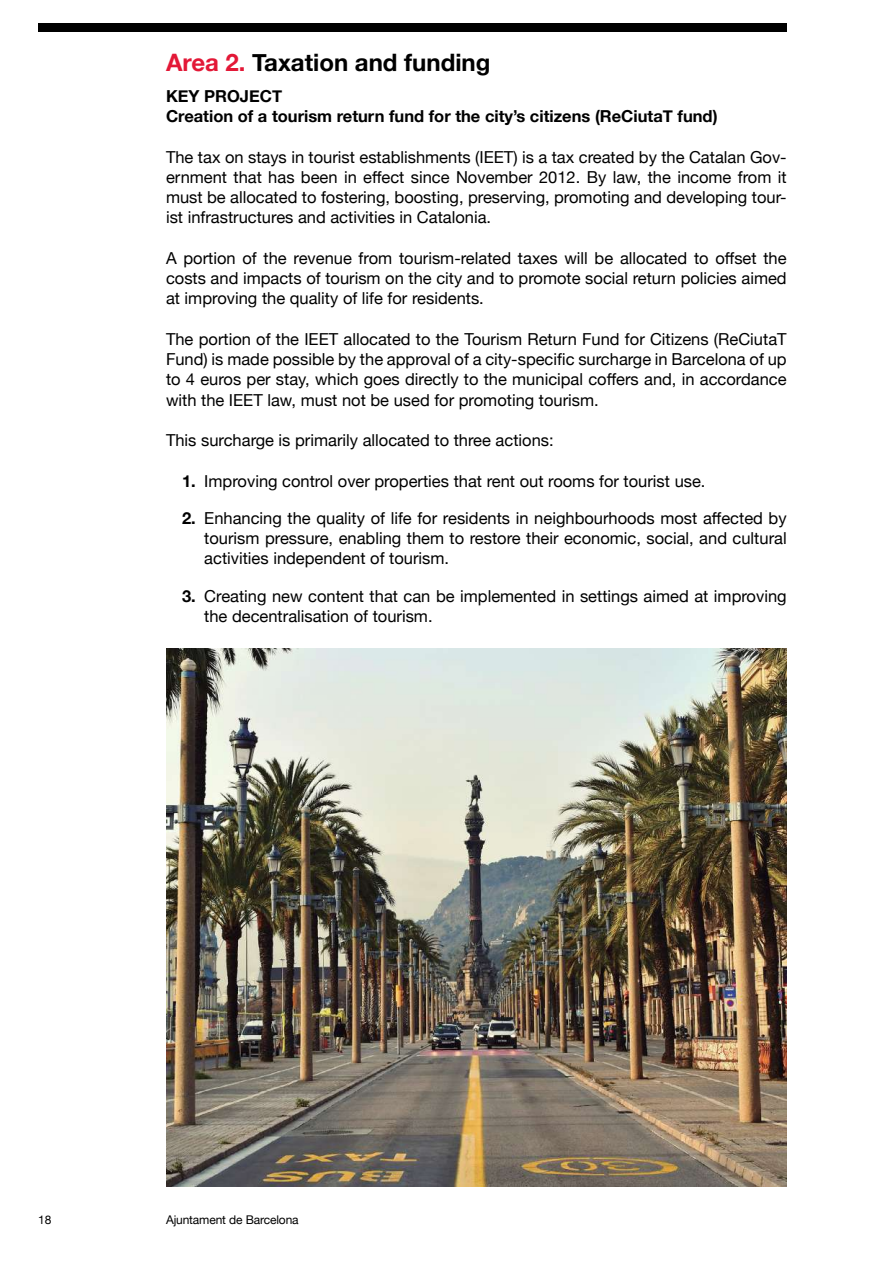
<style>
.page{position:relative;width:893px;height:1263px;background:#fff}
.page>*{position:absolute;margin:0;border:0;box-sizing:border-box;transform-origin:0 0}
.t1{font:700 24px "Helvetica Neue";color:#000}
.t2{font:16.5px/20.2px "Helvetica Neue";color:#000;text-align:justify}
.t3{font:700 16.5px/20.2px "Helvetica Neue";color:#000}
.t4{font:12px "Helvetica Neue";letter-spacing:-.01em;color:#000}
.s1{color:#e31837}
.s2{font-weight:700}
</style>
<div class="page">
<div style="left:38px;top:23px;width:749px;height:9px;background:#000"></div>
<img style="left:166px;top:649px;width:621px;height:537px">
<h1 class="t1" style="left:166px;top:43px;width:326px"><span class="s1">Area 2.</span> Taxation and funding</h1>
<p class="t3" style="left:166px;top:86px;width:553px">KEY PROJECT<br>Creation of a tourism return fund for the city’s citizens (ReCiutaT fund)</p>
<p class="t2" style="left:166px;top:148px;width:622px">The tax on stays in tourist establishments (IEET) is a tax created by the Catalan Gov&shy;ernment that has been in effect since November 2012. By law, the income from it must be allocated to fostering, boosting, preserving, promoting and developing tour&shy;ist infrastructures and activities in Catalonia.</p>
<p class="t2" style="left:166px;top:249px;width:622px">A portion of the revenue from tourism-related taxes will be allocated to offset the costs and impacts of tourism on the city and to promote social return policies aimed at improving the quality of life for residents.</p>
<p class="t2" style="left:166px;top:330px;width:622px">The portion of the IEET allocated to the Tourism Return Fund for Citizens (ReCiutaT Fund) is made possible by the approval of a city-specific surcharge in Barcelona of up to 4 euros per stay, which goes directly to the municipal coffers and, in accordance with the IEET law, must not be used for promoting tourism.</p>
<p class="t2" style="left:166px;top:431px;width:389px">This surcharge is primarily allocated to three actions:</p>
<p class="t2" style="left:182px;top:472px;width:525px"><span class="s2">1.</span> Improving control over properties that rent out rooms for tourist use.</p>
<p class="t2" style="left:204px;top:509px;width:584px;text-indent:-22px"><span class="s2">2.</span> Enhancing the quality of life for residents in neighbourhoods most affected by tourism pressure, enabling them to restore their economic, social, and cultural activities independent of tourism.</p>
<p class="t2" style="left:204px;top:587px;width:584px;text-indent:-22px"><span class="s2">3.</span> Creating new content that can be implemented in settings aimed at improving the decentralisation of tourism.</p>
<p class="t4" style="left:38px;top:1211px;width:15px">18</p>
<p class="t4" style="left:166px;top:1211px;width:134px">Ajuntament de Barcelona</p>
</div>
